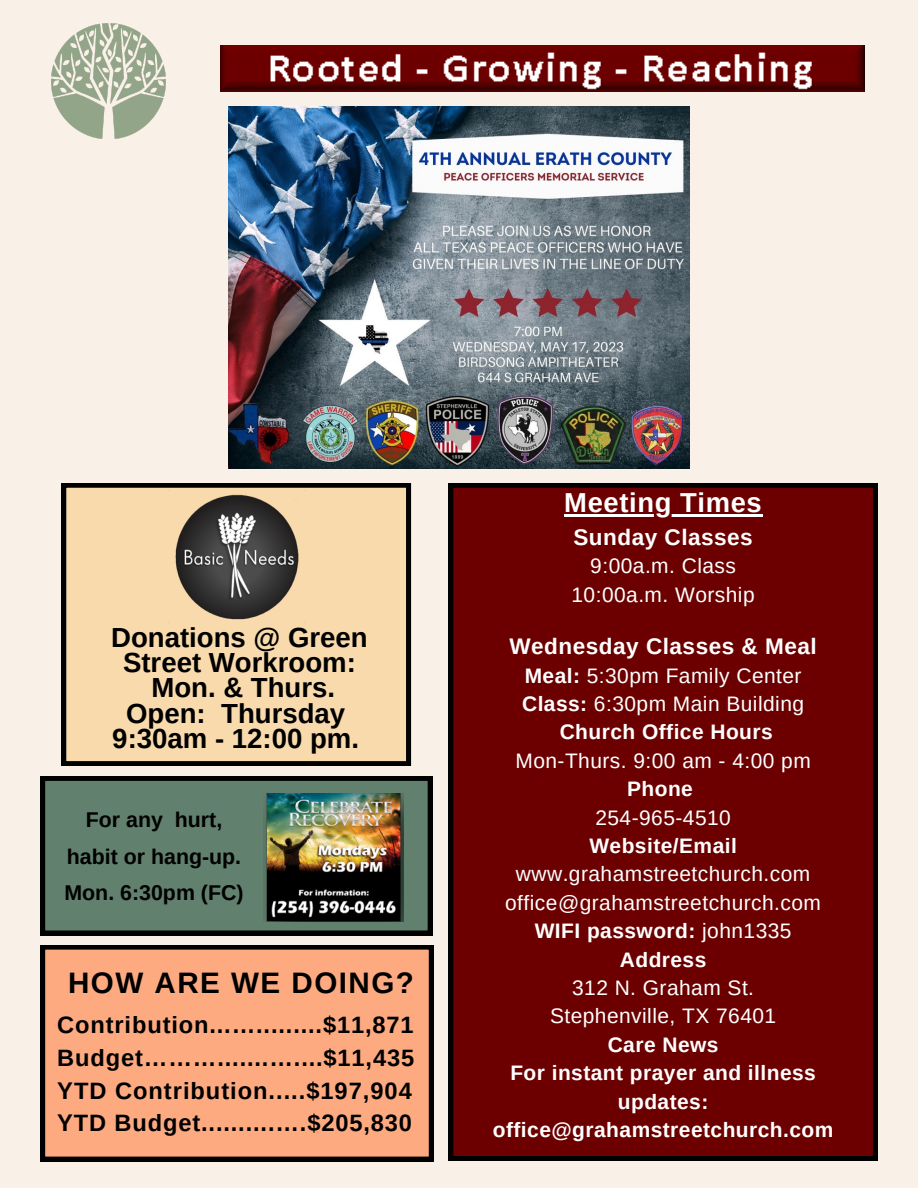
<style>
.page{position:relative;width:918px;height:1188px;background:#f9f1e8}
.page>*{position:absolute;margin:0;border:0;box-sizing:border-box;transform-origin:0 0}
.t1{font:700 29.55px "Arimo";letter-spacing:.05em;color:#000}
.t2{font:700 27.6px/25.2px "Arimo";color:#000;text-align:center}
.t3{font:700 27.45px "Arimo";letter-spacing:.02em;color:#fff}
.t4{font:700 23.7px "Arimo";letter-spacing:.035em;color:#000}
.t5{font:700 22.5px "Arimo";letter-spacing:.02em;color:#fff}
.t6{font:700 21.3px/36px "Arimo";color:#000;text-align:center}
.t7{font:21px "Arimo";letter-spacing:.02em;color:#fff}
.t8{font:700 21px/28.3px "Arimo";letter-spacing:.02em;color:#fff;text-align:center}
.s1{font-weight:700}
.s2{font-weight:400}
</style>
<div class="page">
<img style="left:221px;top:45px;width:643px;height:46px">
<img style="left:51px;top:24px;width:115px;height:115px">
<svg style="left:62px;top:483px;width:349px;height:283px;background:#e5ca9f"></svg>
<img style="left:168px;top:491px;width:136px;height:131px">
<svg style="left:41px;top:776px;width:391px;height:159px;background:#557161"></svg>
<img style="left:264px;top:794px;width:139px;height:128px">
<div style="left:41px;top:945px;width:392px;height:216px;background:#fdaa81"></div>
<div style="left:449px;top:483px;width:428px;height:677px;background:#6c0000"></div>
<img style="left:229px;top:106px;width:461px;height:363px">
<hr style="left:564px;top:514px;width:198px;height:2px;background:#fff">
<p class="t2" style="left:111px;top:625px;width:258px">Donations @ Green<br>Street Workroom:</p>
<p class="t2" style="left:151px;top:675px;width:185px">Mon. &amp; Thurs.</p>
<p class="t2" style="left:126px;top:700px;width:221px">Open: Thursday</p>
<p class="t2" style="left:112px;top:725px;width:248px">9:30am - 12:00 pm.</p>
<p class="t6" style="left:67px;top:802px;width:176px">For any hurt, habit or hang-up.</p>
<p class="t6" style="left:64px;top:874px;width:181px">Mon. 6:30pm (FC)</p>
<p class="t1" style="left:68px;top:966px;width:347px">HOW ARE WE DOING?</p>
<p class="t4" style="left:57px;top:1012px;width:358px">Contribution...….........$11,871</p>
<p class="t4" style="left:57px;top:1044px;width:358px">Budget……….......…....$11,435</p>
<p class="t4" style="left:57px;top:1077px;width:356px">YTD Contribution.....$197,904</p>
<p class="t4" style="left:57px;top:1110px;width:356px">YTD Budget..........….$205,830</p>
<p class="t3" style="left:564px;top:487px;width:199px">Meeting Times</p>
<p class="t5" style="left:573px;top:525px;width:181px">Sunday Classes</p>
<p class="t7" style="left:590px;top:554px;width:147px">9:00a.m. Class</p>
<p class="t7" style="left:572px;top:583px;width:185px">10:00a.m. Worship</p>
<p class="t5" style="left:510px;top:634px;width:309px">Wednesday Classes &amp; Meal</p>
<p class="t7" style="left:525px;top:664px;width:278px"><span class="s1">Meal:</span> 5:30pm Family Center</p>
<p class="t7" style="left:522px;top:692px;width:284px"><span class="s1">Class:</span> 6:30pm Main Building</p>
<p class="t8" style="left:560px;top:718px;width:215px">Church Office Hours</p>
<p class="t7" style="left:515px;top:749px;width:297px">Mon-Thurs. 9:00 am - 4:00 pm</p>
<p class="t8" style="left:627px;top:775px;width:67px">Phone</p>
<p class="t7" style="left:595px;top:806px;width:137px">254-965-4510</p>
<p class="t8" style="left:589px;top:832px;width:149px">Website/Email</p>
<p class="t7" style="left:516px;top:862px;width:296px">www.grahamstreetchurch.com</p>
<p class="t7" style="left:505px;top:891px;width:317px">office@grahamstreetchurch.com</p>
<p class="t8" style="left:535px;top:917px;width:258px">WIFI password: <span class="s2">john1335</span></p>
<p class="t8" style="left:620px;top:945px;width:88px">Address</p>
<p class="t7" style="left:572px;top:976px;width:183px">312 N. Graham St.</p>
<p class="t7" style="left:550px;top:1004px;width:228px">Stephenville, TX 76401</p>
<p class="t8" style="left:608px;top:1030px;width:112px">Care News</p>
<p class="t8" style="left:510px;top:1059px;width:307px">For instant prayer and illness updates:</p>
<p class="t8" style="left:493px;top:1116px;width:342px">office@grahamstreetchurch.com</p>
</div>
